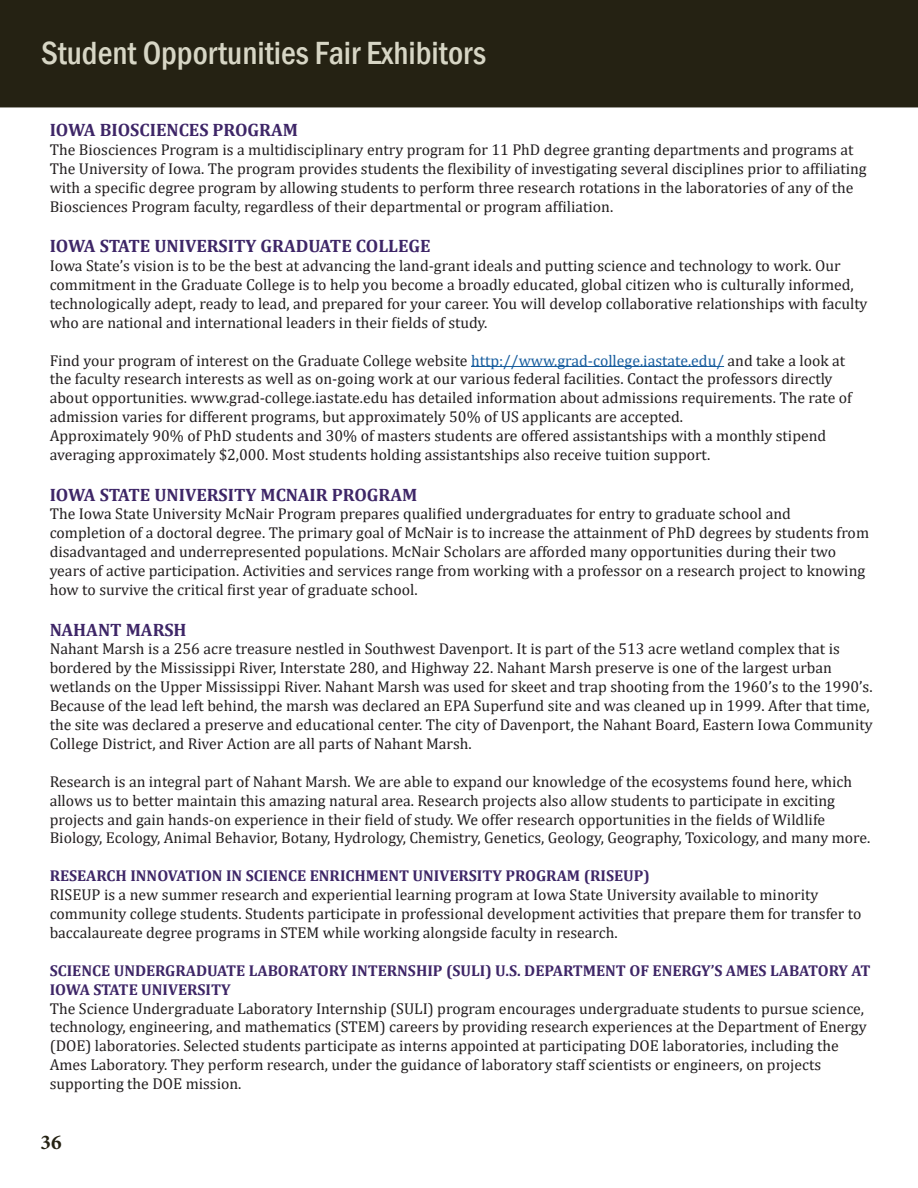
<style>
.page{position:relative;width:918px;height:1188px;background:#fff}
.page>*{position:absolute;margin:0;border:0;box-sizing:border-box;transform-origin:0 0}
.t1{font:500 condensed 33px "Franklin Gothic";color:#d7d6c5}
.t2{font:700 21px "Minion Pro";color:#252213}
.t3{font:700 18px "Cambria";color:#3e2667}
.t4{font:15.75px/18.9px "Cambria";color:#231f20}
.t5{font:700 15.75px/18.9px "Cambria";color:#3e2667}
.s1{color:#175d9e}
</style>
<div class="page">
<hr style="left:471px;top:366px;width:253px;height:1px;background:#175d9e">
<div style="left:0;top:0;width:918px;height:107px;background:#252213"></div>
<p class="t1" style="left:41px;top:31px;width:446px">Student Opportunities Fair Exhibitors</p>
<p class="t3" style="left:50px;top:117px;width:250px">IOWA BIOSCIENCES PROGRAM</p>
<p class="t4" style="left:50px;top:140px;width:819px">The Biosciences Program is a multidisciplinary entry program for 11 PhD degree granting departments and programs at The University of Iowa. The program provides students the flexibility of investigating several disciplines prior to affiliating with a specific degree program by allowing students to perform three research rotations in the laboratories of any of the Biosciences Program faculty, regardless of their departmental or program affiliation.</p>
<p class="t3" style="left:50px;top:233px;width:382px">IOWA STATE UNIVERSITY GRADUATE COLLEGE</p>
<p class="t4" style="left:50px;top:256px;width:819px">Iowa State’s vision is to be the best at advancing the land-grant ideals and putting science and technology to work. Our commitment in the Graduate College is to help you become a broadly educated, global citizen who is culturally informed, technologically adept, ready to lead, and prepared for your career. You will develop collaborative relationships with faculty who are national and international leaders in their fields of study.</p>
<p class="t4" style="left:50px;top:351px;width:804px">Find your program of interest on the Graduate College website <span class="s1">http://www.grad-college.iastate.edu/</span> and take a look at the faculty research interests as well as on-going work at our various federal facilities. Contact the professors directly about opportunities. www.grad-college.iastate.edu has detailed information about admissions requirements. The rate of admission varies for different programs, but approximately 50% of US applicants are accepted.</p>
<p class="t4" style="left:50px;top:426px;width:778px">Approximately 90% of PhD students and 30% of masters students are offered assistantships with a monthly stipend averaging approximately $2,000. Most students holding assistantships also receive tuition support.</p>
<p class="t3" style="left:50px;top:482px;width:369px">IOWA STATE UNIVERSITY MCNAIR PROGRAM</p>
<p class="t4" style="left:50px;top:505px;width:821px">The Iowa State University McNair Program prepares qualified undergraduates for entry to graduate school and completion of a doctoral degree. The primary goal of McNair is to increase the attainment of PhD degrees by students from disadvantaged and underrepresented populations. McNair Scholars are afforded many opportunities during their two years of active participation. Activities and services range from working with a professor on a research project to knowing how to survive the critical first year of graduate school.</p>
<p class="t3" style="left:50px;top:617px;width:138px">NAHANT MARSH</p>
<p class="t4" style="left:50px;top:640px;width:824px">Nahant Marsh is a 256 acre treasure nestled in Southwest Davenport. It is part of the 513 acre wetland complex that is bordered by the Mississippi River, Interstate 280, and Highway 22. Nahant Marsh preserve is one of the largest urban wetlands on the Upper Mississippi River. Nahant Marsh was used for skeet and trap shooting from the 1960’s to the 1990’s.<br>Because of the lead left behind, the marsh was declared an EPA Superfund site and was cleaned up in 1999. After that time, the site was declared a preserve and educational center. The city of Davenport, the Nahant Board, Eastern Iowa Community College District, and River Action are all parts of Nahant Marsh.</p>
<p class="t4" style="left:50px;top:772px;width:822px">Research is an integral part of Nahant Marsh. We are able to expand our knowledge of the ecosystems found here, which allows us to better maintain this amazing natural area. Research projects also allow students to participate in exciting projects and gain hands-on experience in their field of study. We offer research opportunities in the fields of Wildlife Biology, Ecology, Animal Behavior, Botany, Hydrology, Chemistry, Genetics, Geology, Geography, Toxicology, and many more.</p>
<p class="t5" style="left:50px;top:866px;width:602px">RESEARCH INNOVATION IN SCIENCE ENRICHMENT UNIVERSITY PROGRAM (RISEUP)</p>
<p class="t4" style="left:50px;top:885px;width:813px">RISEUP is a new summer research and experiential learning program at Iowa State University available to minority community college students. Students participate in professional development activities that prepare them for transfer to baccalaureate degree programs in STEM while working alongside faculty in research.</p>
<p class="t5" style="left:50px;top:960px;width:822px">SCIENCE UNDERGRADUATE LABORATORY INTERNSHIP (SULI) U.S. DEPARTMENT OF ENERGY’S AMES LABATORY AT<br>IOWA STATE UNIVERSITY</p>
<p class="t4" style="left:50px;top:999px;width:818px">The Science Undergraduate Laboratory Internship (SULI) program encourages undergraduate students to pursue science, technology, engineering, and mathematics (STEM) careers by providing research experiences at the Department of Energy (DOE) laboratories. Selected students participate as interns appointed at participating DOE laboratories, including the Ames Laboratory. They perform research, under the guidance of laboratory staff scientists or engineers, on projects supporting the DOE mission.</p>
<p class="t2" style="left:40px;top:1128px;width:22px">36</p>
</div>
